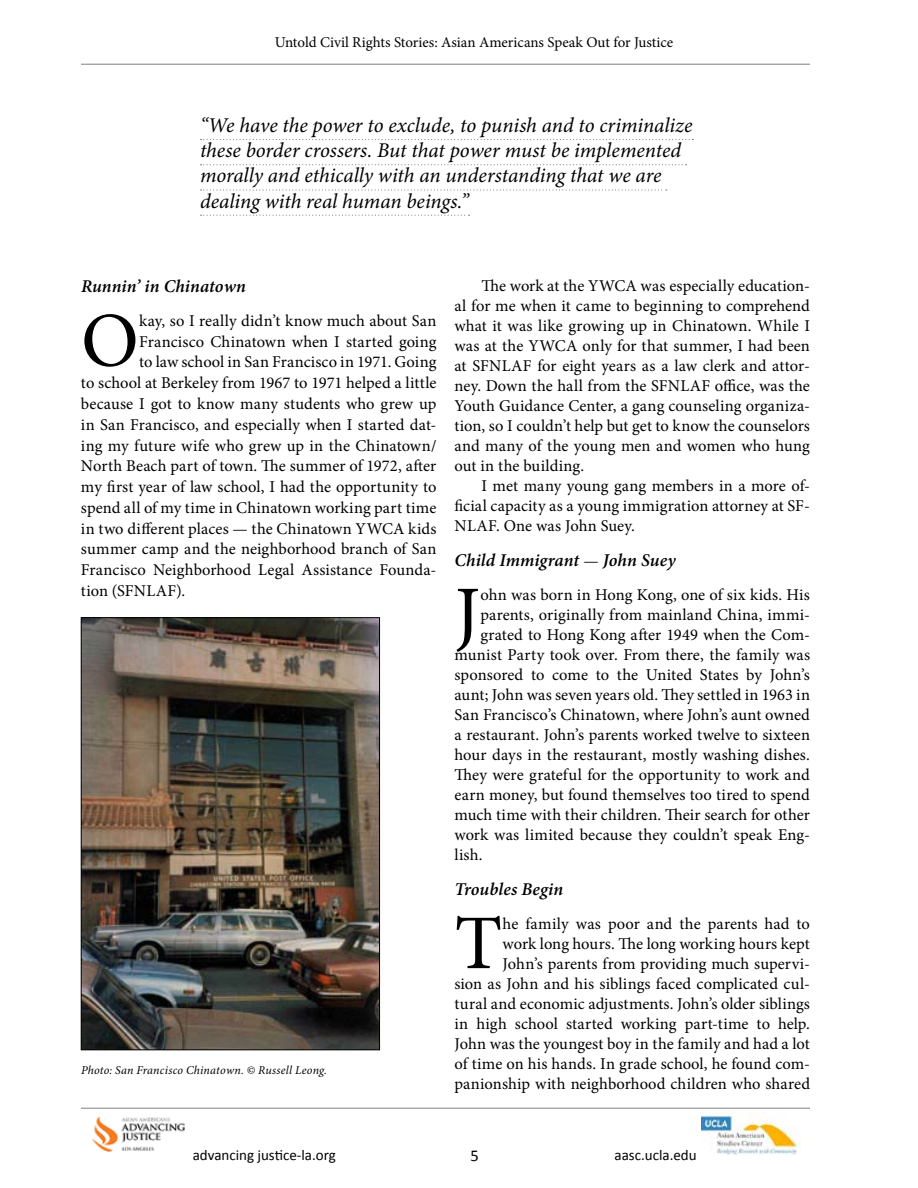
<style>
.page{position:relative;width:918px;height:1188px;background:#fff}
.page>*{position:absolute;margin:0;border:0;box-sizing:border-box;transform-origin:0 0}
.t1{font:77.4px "Minion Pro";color:#000}
.t2{font:italic 21px/25.2px "Minion Pro";letter-spacing:-.005em;color:#000}
.t3{font:italic 600 18px "Minion Pro";letter-spacing:.005em;color:#000}
.t4{font:16.5px/20px "Minion Pro";letter-spacing:.005em;color:#000;text-align:justify}
.t5{font:16.5px "Calibri";color:#000}
.t6{font:15px "Minion Pro";color:#000}
.t7{font:15px "Calibri";color:#000}
.t8{font:italic 12px "Minion Pro";letter-spacing:.015em;color:#000}
.s1{font-weight:400;font-style:normal;font-size:16.5px}
</style>
<div class="page">
<svg style="left:201px;top:139px;width:492px;height:1px"></svg>
<svg style="left:201px;top:164px;width:486px;height:1px"></svg>
<svg style="left:201px;top:189px;width:466px;height:2px"></svg>
<svg style="left:201px;top:215px;width:268px;height:1px"></svg>
<img style="left:83px;top:620px;width:295px;height:428px">
<div style="left:81px;top:618px;width:299px;height:432px;border:1px solid #000"></div>
<hr style="left:81px;top:1108px;width:729px;height:1px;background:#000">
<img style="left:701px;top:1109px;width:99px;height:46px">
<img style="left:92px;top:1116px;width:93px;height:36px">
<hr style="left:81px;top:64px;width:729px;height:1px;background:#000">
<p class="t6" style="left:275px;top:32px;width:400px">Untold Civil Rights Stories: Asian Americans Speak Out for Justice</p>
<p class="t2" style="left:200px;top:113px;width:494px">“We have the power to exclude, to punish and to criminalize these border crossers. But that power must be implemented morally and ethically with an understanding that we are dealing with real human beings.”</p>
<p class="t3" style="left:81px;top:273px;width:167px">Runnin’ in Chinatown</p>
<h1 class="t1" style="left:81px;top:289px;width:59px">O</h1>
<p class="t4" style="left:139px;top:311px;width:299px">kay, so I really didn’t know much about San</p>
<p class="t4" style="left:139px;top:332px;width:299px">Francisco Chinatown when I started going</p>
<p class="t4" style="left:139px;top:352px;width:299px">to law school in San Francisco in 1971. Going</p>
<p class="t4" style="left:81px;top:373px;width:357px">to school at Berkeley from 1967 to 1971 helped a little</p>
<p class="t4" style="left:81px;top:394px;width:357px">because I got to know many students who grew up</p>
<p class="t4" style="left:81px;top:415px;width:357px">in San Francisco, and especially when I started dat-</p>
<p class="t4" style="left:81px;top:435px;width:357px">ing my future wife who grew up in the Chinatown/</p>
<p class="t4" style="left:81px;top:456px;width:357px">North Beach part of town. The summer of 1972, after</p>
<p class="t4" style="left:81px;top:477px;width:357px">my first year of law school, I had the opportunity to</p>
<p class="t4" style="left:81px;top:498px;width:357px">spend all of my time in Chinatown working part time</p>
<p class="t4" style="left:81px;top:518px;width:357px">in two different places — the Chinatown YWCA kids</p>
<p class="t4" style="left:81px;top:539px;width:357px">summer camp and the neighborhood branch of San</p>
<p class="t4" style="left:81px;top:560px;width:357px">Francisco Neighborhood Legal Assistance Founda-</p>
<p class="t4" style="left:81px;top:581px;width:106px">tion (SFNLAF).</p>
<p class="t8" style="left:81px;top:1062px;width:247px">Photo: San Francisco Chinatown. © Russell Leong.</p>
<p class="t4" style="left:455px;top:275px;width:357px;text-indent:27px">The work at the YWCA was especially education&shy;al for me when it came to beginning to comprehend what it was like growing up in Chinatown. While I was at the YWCA only for that summer, I had been at SFNLAF for eight years as a law clerk and attor&shy;ney. Down the hall from the SFNLAF office, was the Youth Guidance Center, a gang counseling organiza&shy;tion, so I couldn’t help but get to know the counselors and many of the young men and women who hung out in the building.</p>
<p class="t4" style="left:455px;top:476px;width:357px;text-indent:27px">I met many young gang members in a more of&shy;ficial capacity as a young immigration attorney at SF-NLAF. One was John Suey.</p>
<p class="t3" style="left:455px;top:548px;width:223px">Child Immigrant <span class="s1">—</span> John Suey</p>
<h1 class="t1" style="left:455px;top:563px;width:27px">J</h1>
<p class="t4" style="left:480px;top:584px;width:331px">ohn was born in Hong Kong, one of six kids. His</p>
<p class="t4" style="left:480px;top:604px;width:331px">parents, originally from mainland China, immi-</p>
<p class="t4" style="left:480px;top:624px;width:331px">grated to Hong Kong after 1949 when the Com-</p>
<p class="t4" style="left:455px;top:644px;width:357px">munist Party took over. From there, the family was</p>
<p class="t4" style="left:455px;top:664px;width:357px">sponsored to come to the United States by John’s</p>
<p class="t4" style="left:455px;top:684px;width:357px">aunt; John was seven years old. They settled in 1963 in</p>
<p class="t4" style="left:455px;top:704px;width:357px">San Francisco’s Chinatown, where John’s aunt owned</p>
<p class="t4" style="left:455px;top:725px;width:357px">a restaurant. John’s parents worked twelve to sixteen</p>
<p class="t4" style="left:455px;top:745px;width:357px">hour days in the restaurant, mostly washing dishes.</p>
<p class="t4" style="left:455px;top:765px;width:357px">They were grateful for the opportunity to work and</p>
<p class="t4" style="left:455px;top:785px;width:357px">earn money, but found themselves too tired to spend</p>
<p class="t4" style="left:455px;top:805px;width:357px">much time with their children. Their search for other</p>
<p class="t4" style="left:455px;top:825px;width:357px">work was limited because they couldn’t speak Eng-</p>
<p class="t4" style="left:455px;top:845px;width:29px">lish.</p>
<p class="t3" style="left:455px;top:877px;width:110px">Troubles Begin</p>
<h1 class="t1" style="left:455px;top:892px;width:49px">T</h1>
<p class="t4" style="left:455px;top:913px;width:357px;text-align:right">he family was poor and the parents had to<br>work long hours. The long working hours kept<br>John’s parents from providing much supervi-<br>sion as John and his siblings faced complicated cul&shy;tural and economic adjustments. John’s older siblings in high school started working part-time to help.<br>John was the youngest boy in the family and had a lot of time on his hands. In grade school, he found com&shy;panionship with neighborhood children who shared</p>
<p class="t7" style="left:193px;top:1145px;width:145px">advancing justice-la.org</p>
<p class="t5" style="left:471px;top:1145px;width:10px">5</p>
<p class="t7" style="left:615px;top:1145px;width:84px">aasc.ucla.edu</p>
</div>
